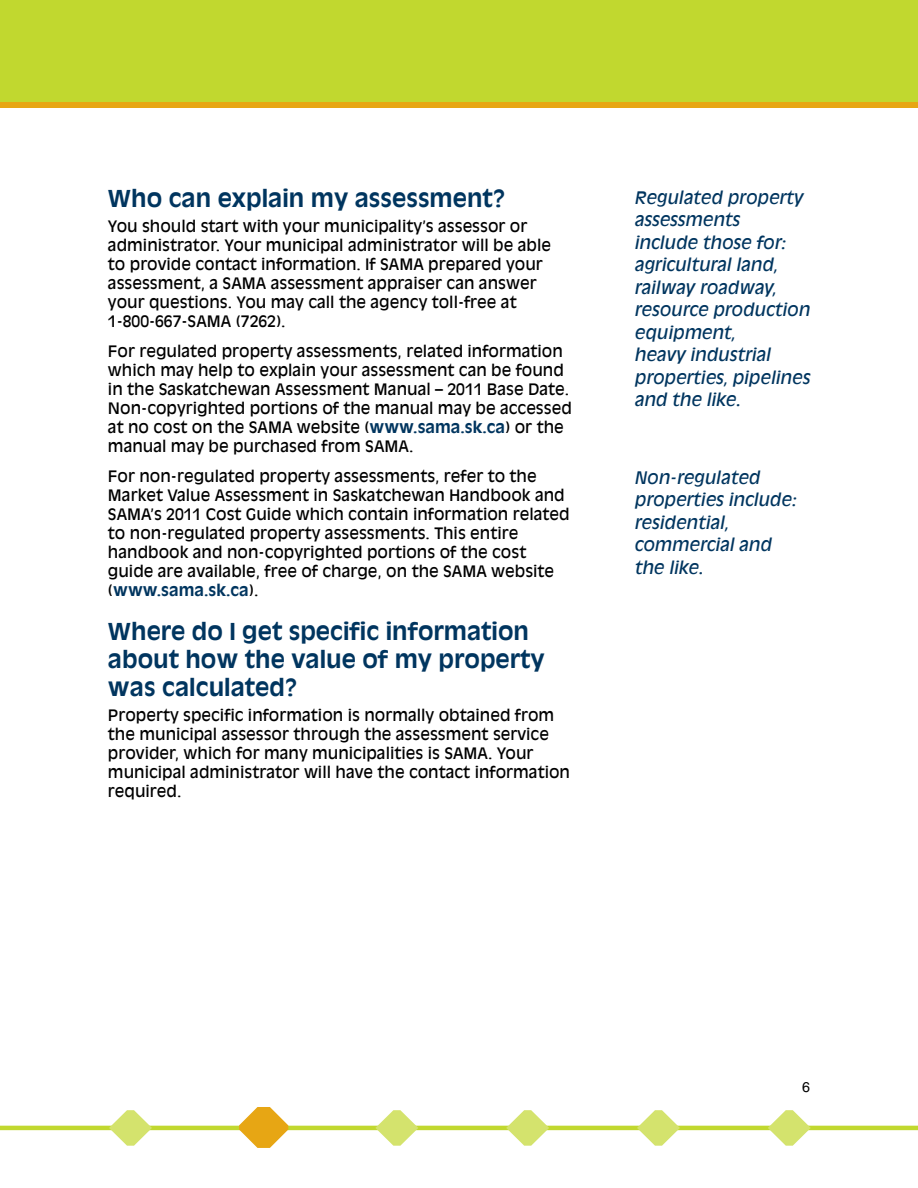
<style>
.page{position:relative;width:918px;height:1188px;background:#fff}
.page>*{position:absolute;margin:0;border:0;box-sizing:border-box;transform-origin:0 0}
.t1{font:700 23.25px/27.9px "Antique Olive LT";color:#00355f}
.t2{font:italic 17.25px/22.5px "Antique Olive LT";color:#00355f}
.t3{font:15.75px/19px "Antique Olive LT";color:#000}
.t4{font:14.25px "Helvetica";color:#000}
.s1{font-weight:700;color:#00355f}
</style>
<div class="page">
<div style="left:0;top:0;width:918px;height:108px;background:#c1d82f"></div>
<hr style="left:0;top:1126px;width:918px;height:4px;background:#c1d82f">
<svg style="left:109px;top:1110px;width:43px;height:36px"></svg>
<svg style="left:238px;top:1107px;width:51px;height:41px"></svg>
<svg style="left:506px;top:1110px;width:43px;height:36px"></svg>
<svg style="left:768px;top:1110px;width:43px;height:36px"></svg>
<svg style="left:375px;top:1110px;width:43px;height:36px"></svg>
<svg style="left:637px;top:1110px;width:43px;height:36px"></svg>
<h1 class="t1" style="left:108px;top:185px;width:399px">Who can explain my assessment?</h1>
<p class="t3" style="left:108px;top:216px;width:445px">You should start with your municipality’s assessor or administrator. Your municipal administrator will be able to provide contact information. If SAMA prepared your assessment, a SAMA assessment appraiser can answer your questions. You may call the agency toll-free at 1-800-667-SAMA (7262).</p>
<p class="t3" style="left:108px;top:341px;width:465px">For regulated property assessments, related information which may help to explain your assessment can be found in the Saskatchewan Assessment Manual – 2011 Base Date.<br>Non-copyrighted portions of the manual may be accessed at no cost on the SAMA website (<span class="s1">www.sama.sk.ca</span>) or the manual may be purchased from SAMA.</p>
<p class="t3" style="left:108px;top:466px;width:463px">For non-regulated property assessments, refer to the Market Value Assessment in Saskatchewan Handbook and SAMA’s 2011 Cost Guide which contain information related to non-regulated property assessments. This entire handbook and non-copyrighted portions of the cost guide are available, free of charge, on the SAMA website (<span class="s1">www.sama.sk.ca</span>).</p>
<h1 class="t1" style="left:108px;top:618px;width:438px">Where do I get specific information about how the value of my property was calculated?</h1>
<p class="t3" style="left:108px;top:706px;width:464px">Property specific information is normally obtained from the municipal assessor through the assessment service provider, which for many municipalities is SAMA. Your municipal administrator will have the contact information required.</p>
<p class="t2" style="left:634px;top:186px;width:177px">Regulated property assessments<br>include those for: agricultural land, railway roadway, resource production equipment,<br>heavy industrial properties, pipelines and the like.</p>
<p class="t2" style="left:634px;top:466px;width:163px">Non-regulated properties include: residential, commercial and the like.</p>
<p class="t4" style="left:802px;top:1079px;width:9px">6</p>
</div>
